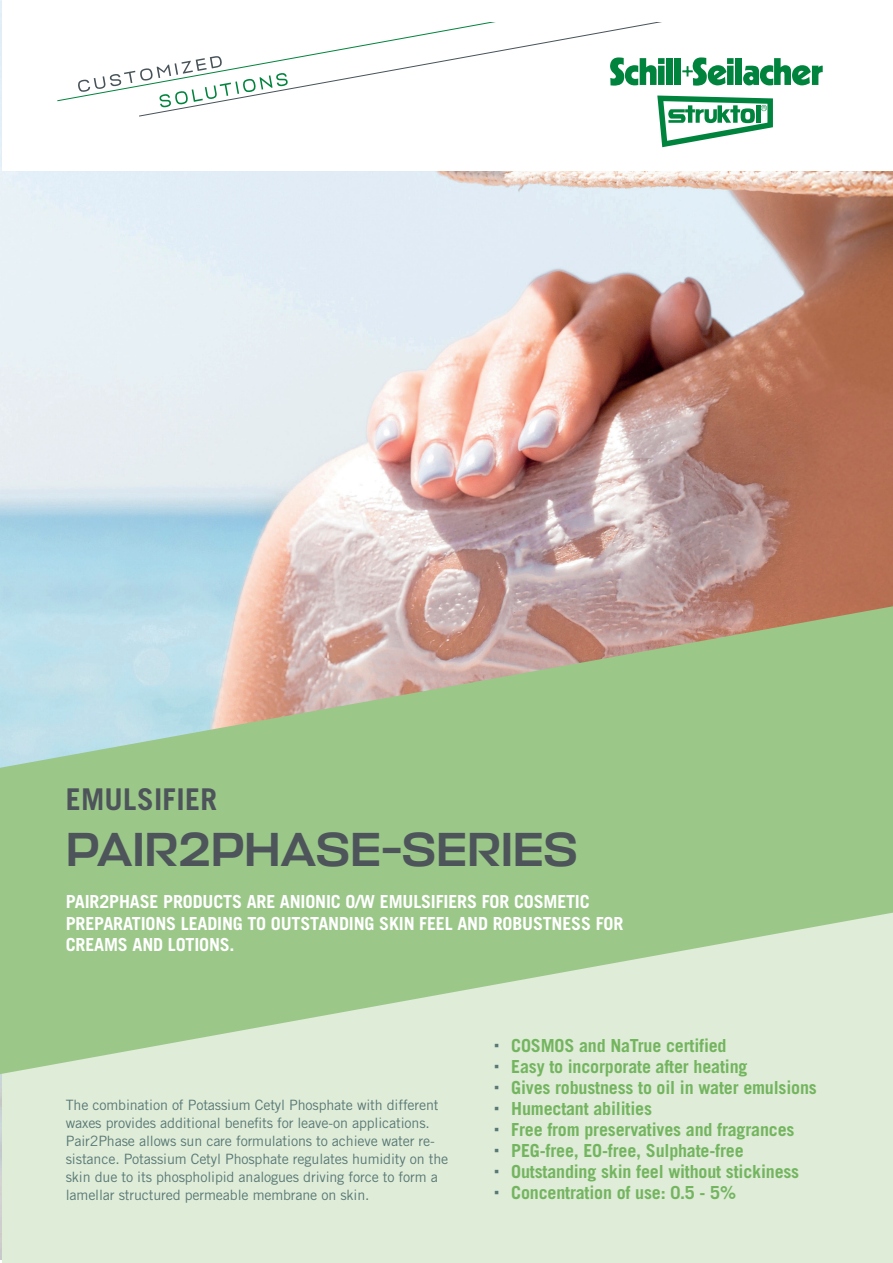
<style>
.page{position:relative;width:893px;height:1263px;background:#fff}
.page>*{position:absolute;margin:0;border:0;box-sizing:border-box;transform-origin:0 0}
.t1{font:500 48px "Stapel";color:#4d545a}
.t2{font:700 30px "Trade Gothic LT Pro";letter-spacing:.005em;color:#4d545a}
.t3{font:700 18px/21px "Trade Gothic LT Pro";letter-spacing:-.01em;color:#73b55f}
.t4{font:700 18px/21.6px "Trade Gothic LT Pro";letter-spacing:-.01em;color:#fff}
.t5{font:14.25px/18px "Trade Gothic LT Pro";letter-spacing:-.01em;color:#597976}
</style>
<div class="page">
<img style="left:0;top:0;width:893px;height:1259px">
<div style="left:2px;top:796px;width:891px;height:467px;background:#dfecd8"></div>
<svg style="left:0;top:606px;width:893px;height:468px;fill:#9bc789"></svg>
<div style="left:2px;top:0;width:891px;height:171px;background:#fff"></div>
<svg style="left:77px;top:70px;width:61px;height:28px"></svg>
<svg style="left:138px;top:22px;width:613px;height:95px"></svg>
<svg style="left:657px;top:96px;width:116px;height:51px"></svg>
<div style="left:667px;top:58px;width:6px;height:27px;background:#00843d"></div>
<div style="left:675px;top:58px;width:6px;height:27px;background:#00843d"></div>
<div style="left:736px;top:58px;width:6px;height:27px;background:#00843d"></div>
<svg style="left:743px;top:58px;width:80px;height:27px"></svg>
<svg style="left:682px;top:57px;width:52px;height:29px"></svg>
<svg style="left:610px;top:57px;width:54px;height:29px"></svg>
<svg style="left:495px;top:1044px;width:4px;height:3px"></svg>
<svg style="left:495px;top:1065px;width:4px;height:3px"></svg>
<h2 class="t2" style="left:66px;top:781px;width:153px">EMULSIFIER</h2>
<h1 class="t1" style="left:66px;top:820px;width:513px">PAIR2PHASE-SERIES</h1>
<p class="t4" style="left:66px;top:891px;width:559px">PAIR2PHASE PRODUCTS ARE ANIONIC O/W EMULSIFIERS FOR COSMETIC<br>PREPARATIONS LEADING TO OUTSTANDING SKIN FEEL AND ROBUSTNESS FOR<br>CREAMS AND LOTIONS.</p>
<p class="t5" style="left:66px;top:1095px;width:384px">The combination of Potassium Cetyl Phosphate with different waxes provides additional benefits for leave-on applications.<br>Pair2Phase allows sun care formulations to achieve water re&shy;sistance. Potassium Cetyl Phosphate regulates humidity on the skin due to its phospholipid analogues driving force to form a lamellar structured permeable membrane on skin.</p>
<p class="t3" style="left:511px;top:1035px;width:307px">COSMOS and NaTrue certified<br>Easy to incorporate after heating<br>Gives robustness to oil in water emulsions Humectant abilities<br>Free from preservatives and fragrances PEG-free, EO-free, Sulphate-free Outstanding skin feel without stickiness Concentration of use: 0.5 - 5%</p>
</div>
